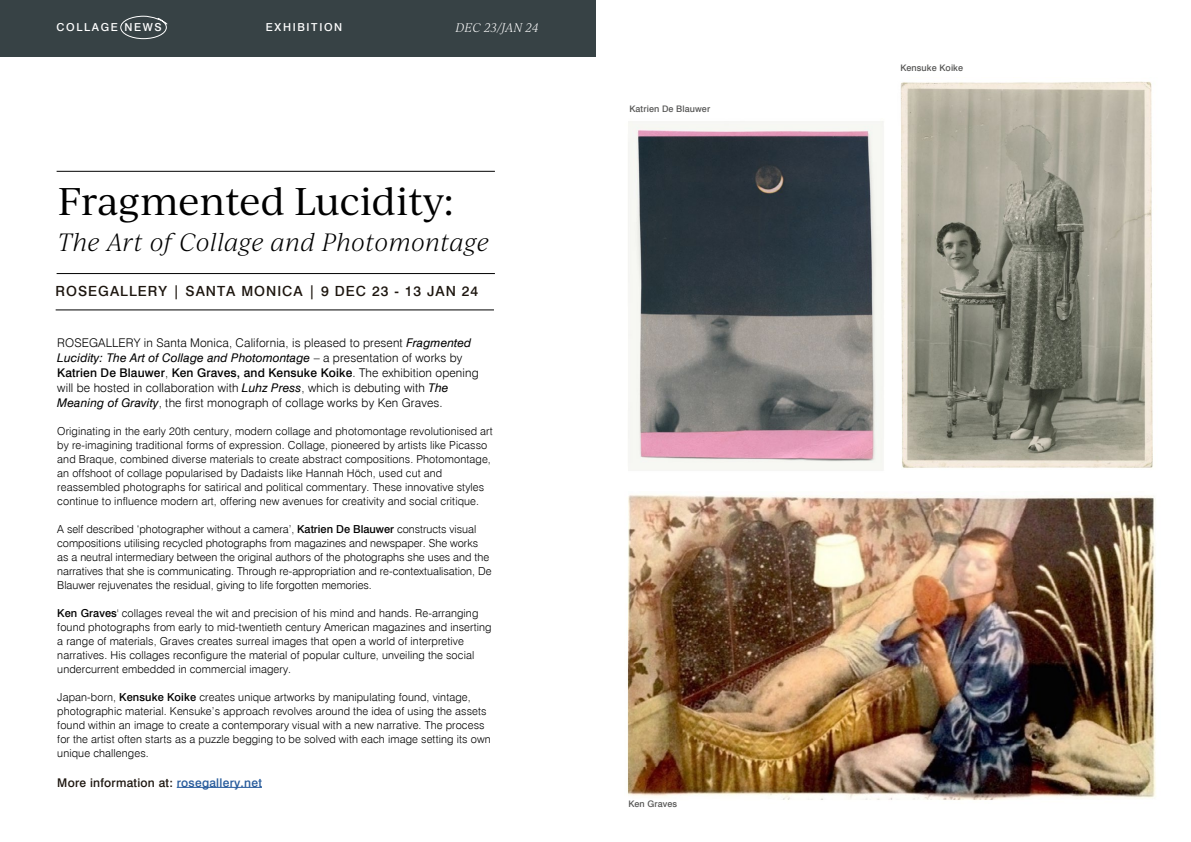
<style>
.page{position:relative;width:1191px;height:842px;background:#fff}
.page>*{position:absolute;margin:0;border:0;box-sizing:border-box;transform-origin:0 0}
.t1{font:37px "Ivy Journal";letter-spacing:-.015em;color:#000}
.t2{font:italic 300 24px "Ivy Journal";letter-spacing:.01em;color:#000}
.t3{font:500 14px "Swiss 721 BT";letter-spacing:.07em;color:#1d160f}
.t4{font:300 12px/15px "Swiss 721 BT";letter-spacing:.01em;color:#000}
.t5{font:500 12px "Swiss 721 BT";letter-spacing:.02em;color:#1d160f}
.t6{font:italic 300 12px "Ivy Journal";letter-spacing:.01em;color:#fff}
.t7{font:300 11px/14px "Swiss 721 BT";letter-spacing:.01em;color:#000}
.t8{font:500 11px "Swiss 721 BT";letter-spacing:.15em;color:#fff}
.t9{font:500 9px "Swiss 721 BT";letter-spacing:.01em;color:#575756}
.s1{font-weight:400;font-style:italic}
.s2{font-weight:500}
.s3{color:#275b9b}
</style>
<div class="page">
<div style="left:0;top:0;width:595px;height:57px;background:#374245"></div>
<svg style="left:120px;top:16px;width:48px;height:23px"></svg>
<hr style="left:57px;top:171px;width:438px;height:1px;background:#000">
<hr style="left:57px;top:273px;width:438px;height:1px;background:#000">
<hr style="left:56px;top:309px;width:438px;height:1px;background:#000">
<hr style="left:177px;top:787px;width:85px;height:1px;background:#275b9b">
<img style="left:628px;top:121px;width:256px;height:350px">
<img style="left:627px;top:494px;width:529px;height:306px">
<img style="left:900px;top:81px;width:253px;height:387px">
<p class="t8" style="left:57px;top:20px;width:107px">COLLAGE NEWS</p>
<p class="t8" style="left:266px;top:20px;width:78px">EXHIBITION</p>
<p class="t6" style="left:455px;top:19px;width:85px">DEC 23/JAN 24</p>
<h1 class="t1" style="left:58px;top:175px;width:397px">Fragmented Lucidity:</h1>
<h2 class="t2" style="left:58px;top:226px;width:433px">The Art of Collage and Photomontage</h2>
<p class="t3" style="left:56px;top:283px;width:424px">ROSEGALLERY | SANTA MONICA | 9 DEC 23 - 13 JAN 24</p>
<p class="t4" style="left:57px;top:335px;width:423px">ROSEGALLERY in Santa Monica, California, is pleased to present <span class="s1">Fragmented Lucidity: The Art of Collage and Photomontage</span> – a presentation of works by <span class="s2">Katrien De Blauwer</span>, <span class="s2">Ken Graves, and Kensuke Koike</span>. The exhibition opening will be hosted in collaboration with <span class="s1">Luhz Press</span>, which is debuting with <span class="s1">The Meaning of Gravity</span>, the first monograph of collage works by Ken Graves.</p>
<p class="t7" style="left:57px;top:424px;width:437px">Originating in the early 20th century, modern collage and photomontage revolutionised art by re-imagining traditional forms of expression. Collage, pioneered by artists like Picasso and Braque, combined diverse materials to create abstract compositions. Photomontage, an offshoot of collage popularised by Dadaists like Hannah Höch, used cut and reassembled photographs for satirical and political commentary. These innovative styles continue to influence modern art, offering new avenues for creativity and social critique.</p>
<p class="t7" style="left:57px;top:522px;width:436px">A self described ‘photographer without a camera’, <span class="s2">Katrien De Blauwer</span> constructs visual compositions utilising recycled photographs from magazines and newspaper. She works as a neutral intermediary between the original authors of the photographs she uses and the narratives that she is communicating. Through re-appropriation and re-contextualisation, De Blauwer rejuvenates the residual, giving to life forgotten memories.</p>
<p class="t7" style="left:57px;top:606px;width:436px"><span class="s2">Ken Graves</span>' collages reveal the wit and precision of his mind and hands. Re-arranging found photographs from early to mid-twentieth century American magazines and inserting a range of materials, Graves creates surreal images that open a world of interpretive narratives. His collages reconfigure the material of popular culture, unveiling the social undercurrent embedded in commercial imagery.</p>
<p class="t7" style="left:57px;top:690px;width:435px">Japan-born, <span class="s2">Kensuke Koike</span> creates unique artworks by manipulating found, vintage, photographic material. Kensuke’s approach revolves around the idea of using the assets found within an image to create a contemporary visual with a new narrative. The process for the artist often starts as a puzzle begging to be solved with each image setting its own unique challenges.</p>
<p class="t5" style="left:57px;top:775px;width:206px">More information at: <span class="s3">rosegallery.net</span></p>
<p class="t9" style="left:629px;top:103px;width:82px">Katrien De Blauwer</p>
<p class="t9" style="left:628px;top:798px;width:50px">Ken Graves</p>
<p class="t9" style="left:900px;top:63px;width:64px">Kensuke Koike</p>
</div>
